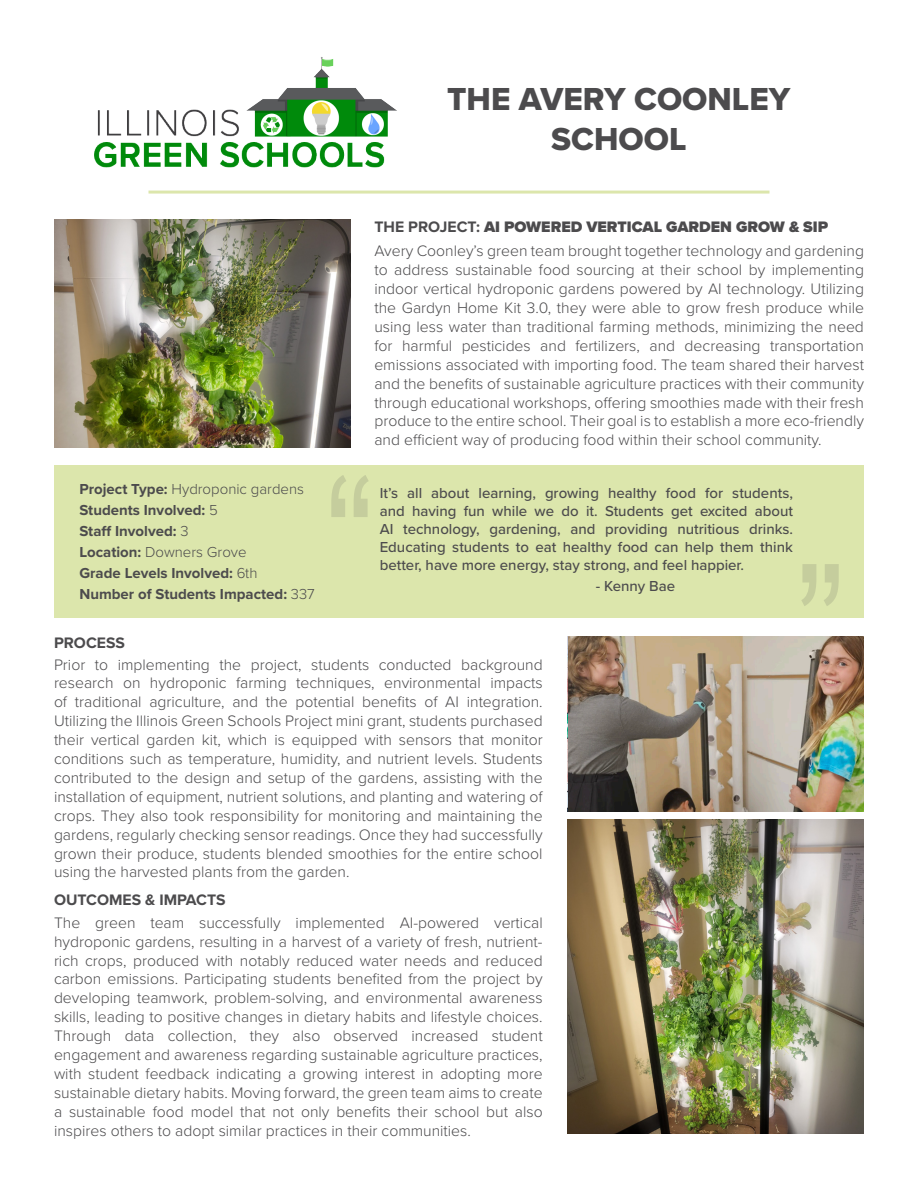
<style>
.page{position:relative;width:918px;height:1188px;background:#fff}
.page>*{position:absolute;margin:0;border:0;box-sizing:border-box;transform-origin:0 0}
.t1{font:180px "Arial Narrow";color:#4c4b4d}
.t2{font:33px/39.6px "Proxima Nova Extrabld";color:#4c4b4d;text-align:center}
.t3{font:300 15.75px/18.9px "Proxima Nova";color:#4c4b4d;text-align:justify}
.t4{font:900 15.75px "Proxima Nova";color:#4c4b4d}
.t5{font:700 15.75px "Proxima Nova";color:#4c4b4d}
.t6{font:500 15px/18px "Proxima Nova";color:#4c4b4d;text-align:justify}
.t7{font:700 15px "Proxima Nova";color:#4c4b4d}
.t8{font:300 15px "Proxima Nova";color:#4c4b4d}
.s1{font-weight:700}
.s2{font-weight:300}
</style>
<div class="page">
<img style="left:256px;top:57px;width:141px;height:54px">
<img style="left:94px;top:104px;width:295px;height:64px">
<hr style="left:148px;top:191px;width:622px;height:3px;background:#dce6ac">
<div style="left:54px;top:465px;width:810px;height:152px;background:#dce6ac"></div>
<img style="left:568px;top:820px;width:296px;height:314px">
<img style="left:54px;top:219px;width:296px;height:228px">
<img style="left:568px;top:636px;width:296px;height:175px">
<p class="t2" style="left:447px;top:79px;width:345px">THE AVERY COONLEY<br>SCHOOL</p>
<p class="t4" style="left:374px;top:215px;width:455px"><span class="s1">THE PROJECT:</span> AI POWERED VERTICAL GARDEN GROW &amp; SIP</p>
<p class="t8" style="left:79px;top:478px;width:226px"><span class="s1">Project Type:</span> Hydroponic gardens</p>
<p class="t7" style="left:79px;top:499px;width:140px">Students Involved: <span class="s2">5</span></p>
<p class="t7" style="left:79px;top:520px;width:111px">Staff Involved: <span class="s2">3</span></p>
<p class="t8" style="left:79px;top:541px;width:169px"><span class="s1">Location:</span> Downers Grove</p>
<p class="t7" style="left:79px;top:562px;width:180px">Grade Levels Involved: <span class="s2">6th</span></p>
<p class="t7" style="left:79px;top:583px;width:237px">Number of Students Impacted: <span class="s2">337</span></p>
<p class="t5" style="left:54px;top:631px;width:72px">PROCESS</p>
<p class="t3" style="left:374px;top:241px;width:491px">Avery Coonley’s green team brought together technology and gardening to address sustainable food sourcing at their school by implementing indoor vertical hydroponic gardens powered by AI technology. Utilizing the Gardyn Home Kit 3.0, they were able to grow fresh produce while using less water than traditional farming methods, minimizing the need for harmful pesticides and fertilizers, and decreasing transportation emissions associated with importing food. The team shared their harvest and the benefits of sustainable agriculture practices with their community through educational workshops, offering smoothies made with their fresh produce to the entire school. Their goal is to establish a more eco-friendly and efficient way of producing food within their school community.</p>
<h1 class="t1" style="left:325px;top:408px;width:51px">“</h1>
<p class="t6" style="left:380px;top:484px;width:415px">It’s all about learning, growing healthy food for students, and having fun while we do it. Students get excited about AI technology, gardening, and providing nutritious drinks.<br>Educating students to eat healthy food can help them think better, have more energy, stay strong, and feel happier.</p>
<p class="t6" style="left:596px;top:577px;width:81px">- Kenny Bae</p>
<h1 class="t1" style="left:796px;top:497px;width:51px">”</h1>
<p class="t3" style="left:54px;top:654px;width:490px">Prior to implementing the project, students conducted background research on hydroponic farming techniques, environmental impacts of traditional agriculture, and the potential benefits of AI integration.<br>Utilizing the Illinois Green Schools Project mini grant, students purchased their vertical garden kit, which is equipped with sensors that monitor conditions such as temperature, humidity, and nutrient levels. Students contributed to the design and setup of the gardens, assisting with the installation of equipment, nutrient solutions, and planting and watering of crops. They also took responsibility for monitoring and maintaining the gardens, regularly checking sensor readings. Once they had successfully grown their produce, students blended smoothies for the entire school using the harvested plants from the garden.</p>
<p class="t3" style="left:54px;top:912px;width:490px">The green team successfully implemented AI-powered vertical hydroponic gardens, resulting in a harvest of a variety of fresh, nutrient&shy;rich crops, produced with notably reduced water needs and reduced carbon emissions. Participating students benefited from the project by developing teamwork, problem-solving, and environmental awareness skills, leading to positive changes in dietary habits and lifestyle choices.<br>Through data collection, they also observed increased student engagement and awareness regarding sustainable agriculture practices, with student feedback indicating a growing interest in adopting more sustainable dietary habits. Moving forward, the green team aims to create a sustainable food model that not only benefits their school but also inspires others to adopt similar practices in their communities.</p>
<p class="t5" style="left:54px;top:888px;width:173px">OUTCOMES &amp; IMPACTS</p>
</div>
